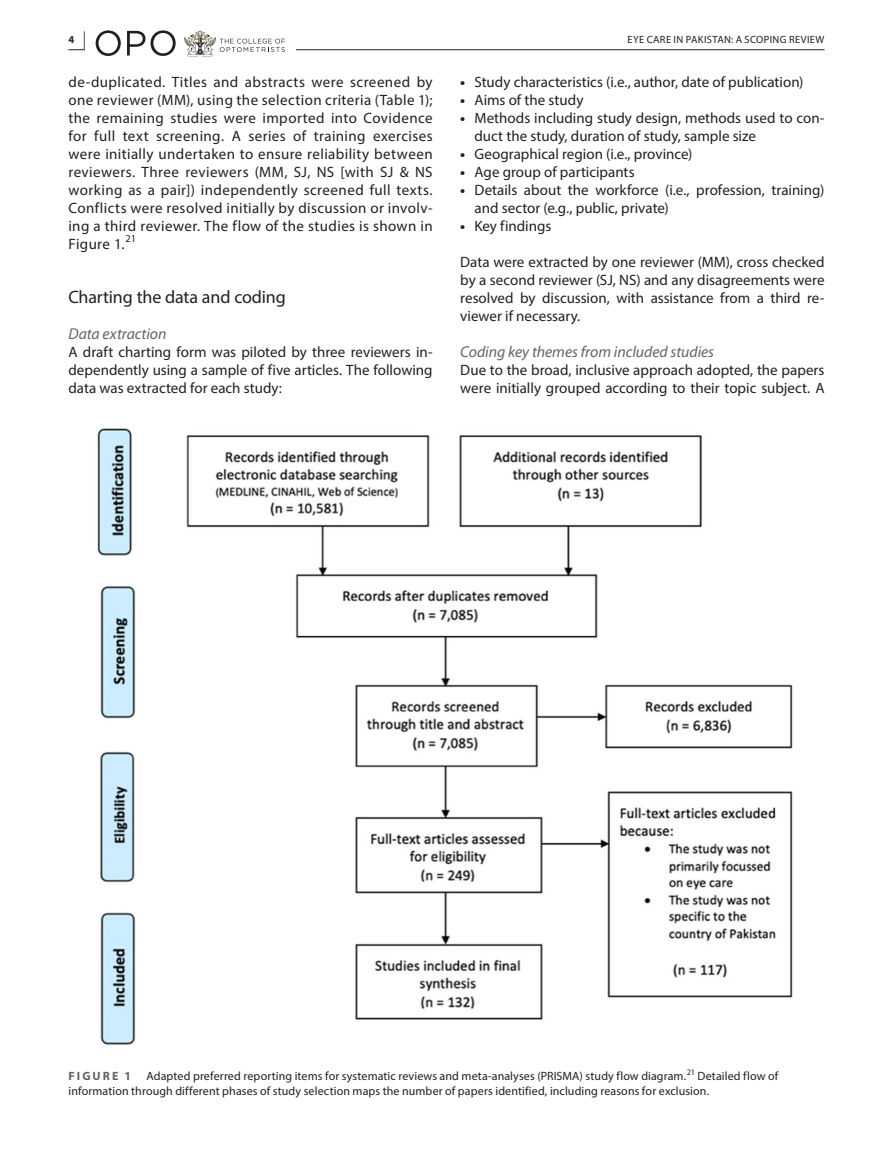
<style>
.page{position:relative;width:893px;height:1174px;background:#fff}
.page>*{position:absolute;margin:0;border:0;box-sizing:border-box;transform-origin:0 0}
.t1{font:18px "Myriad Pro";letter-spacing:-.01em;color:#231f20}
.t2{font:italic 15.75px "Myriad Pro";letter-spacing:-.005em;color:#636366}
.t3{font:15px/18px "Myriad Pro";color:#231f20;text-align:justify}
.t4{font:12px/15px "Myriad Pro";letter-spacing:.01em;color:#231f20}
.t5{font:700 12px "Myriad Pro";letter-spacing:.175em;color:#636366}
.t6{font:10.5px "Myriad Pro";letter-spacing:.035em;color:#231f20}
.t7{font:700 10.5px "Myriad Pro";color:#231f20}
.t8{font:8.4px "Myriad Pro";color:#231f20}
.s1{font-size:18.15px}
.s2{font-weight:700}
</style>
<div class="page">
<hr style="left:68px;top:49px;width:756px;height:1px;background:#231f20">
<div style="left:85px;top:30px;width:210px;height:26px;background:#fff"></div>
<svg style="left:184px;top:31px;width:101px;height:25px"></svg>
<svg style="left:96px;top:30px;width:80px;height:26px"></svg>
<img style="left:97px;top:428px;width:696px;height:618px">
<p class="t7" style="left:68px;top:32px;width:19px">4 <span class="s1">|</span></p>
<p class="t6" style="left:627px;top:33px;width:199px">EYE CARE IN PAKISTAN: A SCOPING REVIEW</p>
<p class="t3" style="left:68px;top:73px;width:366px">de-duplicated. Titles and abstracts were screened by one reviewer (MM), using the selection criteria (Table 1); the remaining studies were imported into Covidence for full text screening. A series of training exercises were initially undertaken to ensure reliability between reviewers. Three reviewers (MM, SJ, NS [with SJ &amp; NS working as a pair]) independently screened full texts.<br>Conflicts were resolved initially by discussion or involv&shy;ing a third reviewer. The flow of the studies is shown in Figure 1.</p>
<p class="t3" style="left:460px;top:73px;width:345px"><span class="s2">•</span> Study characteristics (i.e., author, date of publication)</p>
<p class="t3" style="left:460px;top:91px;width:125px"><span class="s2">•</span> Aims of the study</p>
<p class="t3" style="left:475px;top:109px;width:351px;text-indent:-14px"><span class="s2">•</span> Methods including study design, methods used to con&shy;duct the study, duration of study, sample size</p>
<p class="t3" style="left:460px;top:145px;width:234px"><span class="s2">•</span> Geographical region (i.e., province)</p>
<p class="t3" style="left:460px;top:163px;width:176px"><span class="s2">•</span> Age group of participants</p>
<p class="t3" style="left:475px;top:181px;width:351px;text-indent:-14px"><span class="s2">•</span> Details about the workforce (i.e., profession, training) and sector (e.g., public, private)</p>
<p class="t3" style="left:460px;top:217px;width:93px"><span class="s2">•</span> Key findings</p>
<p class="t3" style="left:460px;top:253px;width:366px">Data were extracted by one reviewer (MM), cross checked by a second reviewer (SJ, NS) and any disagreements were resolved by discussion, with assistance from a third re&shy;viewer if necessary.</p>
<p class="t2" style="left:460px;top:342px;width:255px">Coding key themes from included studies</p>
<p class="t3" style="left:460px;top:361px;width:366px">Due to the broad, inclusive approach adopted, the papers were initially grouped according to their topic subject. A</p>
<p class="t6" style="left:125px;top:232px;width:12px">21</p>
<p class="t1" style="left:68px;top:286px;width:219px">Charting the data and coding</p>
<p class="t2" style="left:68px;top:324px;width:100px">Data extraction</p>
<p class="t3" style="left:68px;top:343px;width:366px">A draft charting form was piloted by three reviewers in&shy;dependently using a sample of five articles. The following data was extracted for each study:</p>
<p class="t5" style="left:69px;top:1068px;width:64px">FIGURE 1</p>
<p class="t4" style="left:147px;top:1068px;width:541px">Adapted preferred reporting items for systematic reviews and meta-analyses (PRISMA) study flow diagram.</p>
<p class="t8" style="left:687px;top:1067px;width:10px">21</p>
<p class="t4" style="left:68px;top:1068px;width:711px;text-indent:629px">Detailed flow of information through different phases of study selection maps the number of papers identified, including reasons for exclusion.</p>
</div>
